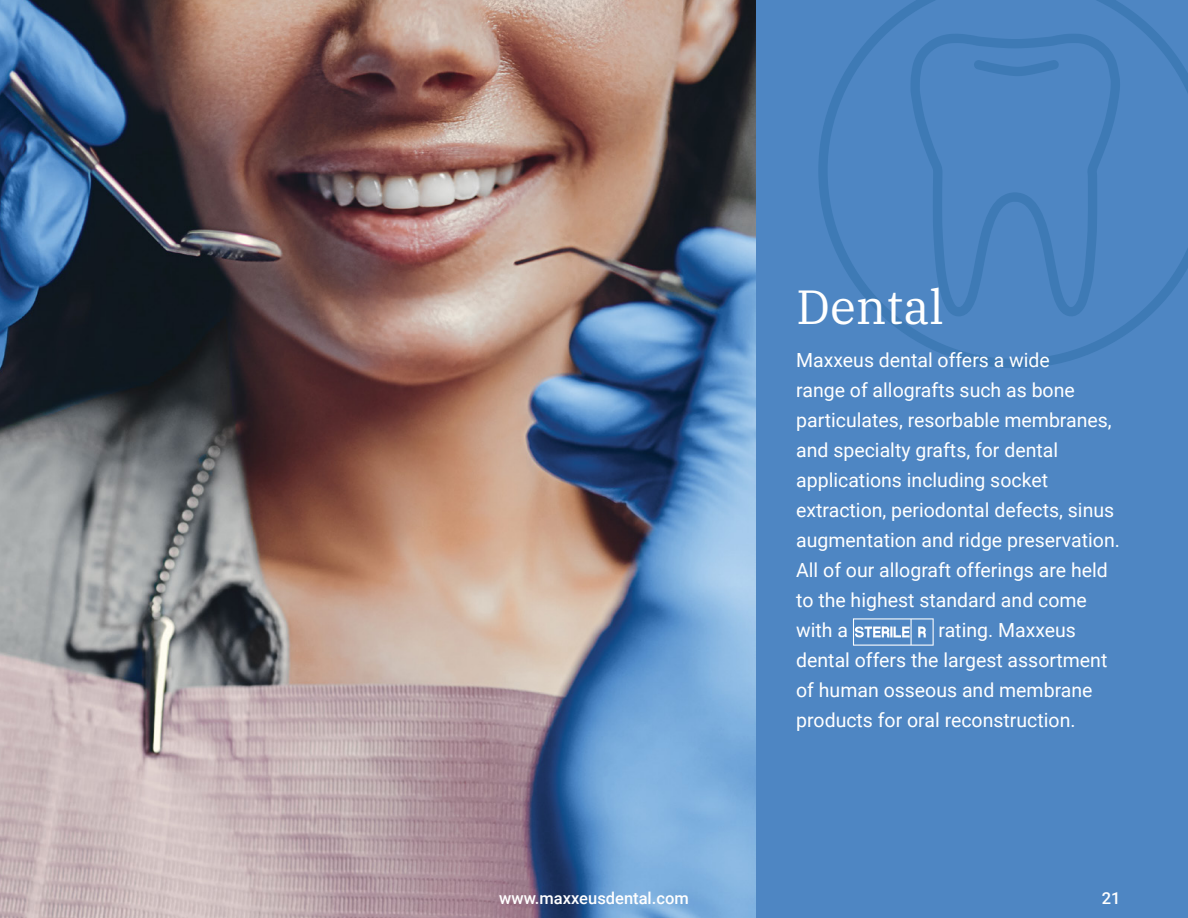
<style>
.page{position:relative;width:1188px;height:918px;background:#fff}
.page>*{position:absolute;margin:0;border:0;box-sizing:border-box;transform-origin:0 0}
.t1{font:48px "IBM Plex Serif";color:#fff}
.t2{font:19.5px/30px "Roboto";color:#fff}
.t3{font:500 16.5px "Roboto";color:#fff}
</style>
<div class="page">
<div style="left:748px;top:0;width:440px;height:918px;background:#4e86c3"></div>
<svg style="left:818px;top:0;width:370px;height:368px"></svg>
<svg style="left:910px;top:34px;width:210px;height:283px"></svg>
<svg style="left:974px;top:60px;width:85px;height:16px"></svg>
<svg style="left:853px;top:618px;width:81px;height:28px"></svg>
<img style="left:0;top:0;width:756px;height:918px">
<h1 class="t1" style="left:796px;top:270px;width:149px">Dental</h1>
<p class="t2" style="left:796px;top:345px;width:325px">Maxxeus dental offers a wide<br>range of allografts such as bone particulates, resorbable membranes, and specialty grafts, for dental applications including socket extraction, periodontal defects, sinus augmentation and ridge preservation.<br>All of our allograft offerings are held to the highest standard and come with a</p>
<p class="t2" style="left:796px;top:615px;width:313px;text-indent:142px">rating. Maxxeus dental offers the largest assortment of human osseous and membrane products for oral reconstruction.</p>
<p class="t3" style="left:499px;top:887px;width:191px">www.maxxeusdental.com</p>
<p class="t3" style="left:1102px;top:887px;width:20px">21</p>
</div>
